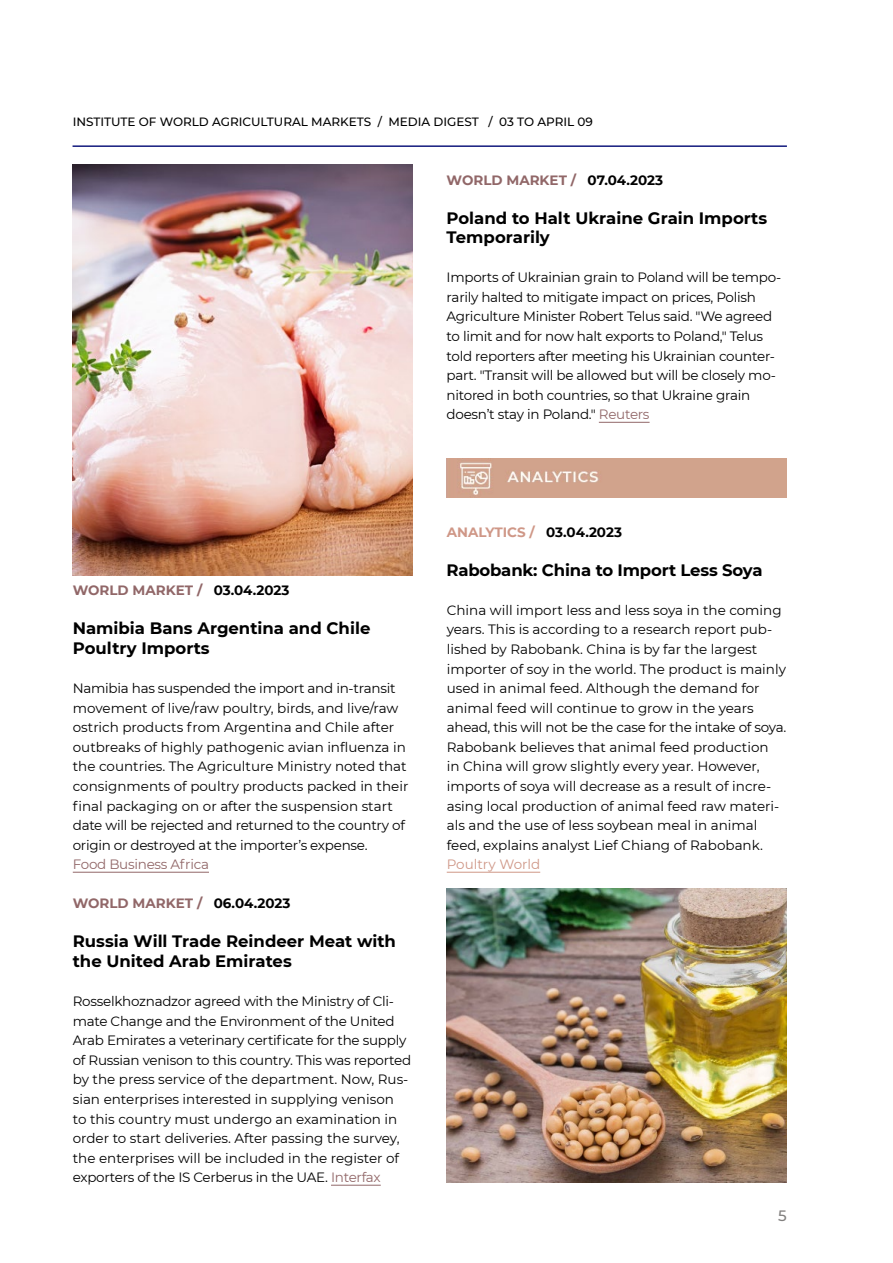
<style>
.page{position:relative;width:893px;height:1263px;background:#fff}
.page>*{position:absolute;margin:0;border:0;box-sizing:border-box;transform-origin:0 0}
.t1{font:700 16.5px/19.5px "Montserrat";color:#000}
.t2{font:500 15px "Montserrat";color:#817f7e}
.t3{font:13.5px/19.5px "Montserrat";letter-spacing:-.01em;color:#000}
.t4{font:700 13.5px "Montserrat";color:#916768}
.t5{font:700 13.5px "Montserrat";color:#cf9787}
.t6{font:13.5px "Montserrat";letter-spacing:-.02em;color:#916768}
.t7{font:13.5px "Montserrat";color:#cf9787}
.t8{font:500 12px "Montserrat";color:#000}
.s1{color:#000}
.s2{color:#916768}
</style>
<div class="page">
<hr style="left:73px;top:145px;width:714px;height:2px;background:#131a7d">
<hr style="left:447px;top:872px;width:93px;height:1px;background:#cf9787">
<img style="left:446px;top:458px;width:340px;height:40px">
<hr style="left:73px;top:872px;width:136px;height:1px;background:#916768">
<hr style="left:331px;top:1185px;width:50px;height:1px;background:#916768">
<hr style="left:599px;top:422px;width:51px;height:1px;background:#916768">
<img style="left:73px;top:165px;width:340px;height:411px">
<img style="left:447px;top:889px;width:340px;height:293px">
<p class="t8" style="left:73px;top:113px;width:522px">INSTITUTE OF WORLD AGRICULTURAL MARKETS / MEDIA DIGEST / 03 TO APRIL 09</p>
<p class="t4" style="left:447px;top:170px;width:218px">WORLD MARKET / <span class="s1">07.04.2023</span></p>
<p class="t1" style="left:447px;top:207px;width:322px">Poland to Halt Ukraine Grain Imports<br>Temporarily</p>
<p class="t3" style="left:447px;top:267px;width:336px">Imports of Ukrainian grain to Poland will be tempo&shy;rarily halted to mitigate impact on prices, Polish Agriculture Minister Robert Telus said. "We agreed to limit and for now halt exports to Poland," Telus told reporters after meeting his Ukrainian counter&shy;part. "Transit will be allowed but will be closely mo&shy;nitored in both countries, so that Ukraine grain doesn’t stay in Poland." <span class="s2">Reuters</span></p>
<p class="t4" style="left:73px;top:581px;width:218px">WORLD MARKET / <span class="s1">03.04.2023</span></p>
<p class="t1" style="left:73px;top:618px;width:299px">Namibia Bans Argentina and Chile<br>Poultry Imports</p>
<p class="t3" style="left:73px;top:678px;width:337px">Namibia has suspended the import and in-transit movement of live/raw poultry, birds, and live/raw ostrich products from Argentina and Chile after outbreaks of highly pathogenic avian influenza in the countries. The Agriculture Ministry noted that consignments of poultry products packed in their final packaging on or after the suspension start date will be rejected and returned to the country of origin or destroyed at the importer’s expense.</p>
<p class="t6" style="left:73px;top:855px;width:138px">Food Business Africa</p>
<p class="t4" style="left:73px;top:894px;width:219px">WORLD MARKET / <span class="s1">06.04.2023</span></p>
<p class="t1" style="left:73px;top:931px;width:325px">Russia Will Trade Reindeer Meat with the United Arab Emirates</p>
<p class="t3" style="left:73px;top:991px;width:340px">Rosselkhoznadzor agreed with the Ministry of Cli&shy;mate Change and the Environment of the United Arab Emirates a veterinary certificate for the supply of Russian venison to this country. This was reported by the press service of the department. Now, Rus&shy;sian enterprises interested in supplying venison<br>to this country must undergo an examination in order to start deliveries. After passing the survey, the enterprises will be included in the register of exporters of the IS Cerberus in the UAE. <span class="s2">Interfax</span></p>
<p class="t5" style="left:447px;top:522px;width:177px">ANALYTICS / <span class="s1">03.04.2023</span></p>
<p class="t1" style="left:446px;top:559px;width:318px">Rabobank: China to Import Less Soya</p>
<p class="t3" style="left:447px;top:600px;width:341px">China will import less and less soya in the coming years. This is according to a research report pub&shy;lished by Rabobank. China is by far the largest importer of soy in the world. The product is mainly used in animal feed. Although the demand for animal feed will continue to grow in the years ahead, this will not be the case for the intake of soya.<br>Rabobank believes that animal feed production<br>in China will grow slightly every year. However, imports of soya will decrease as a result of incre&shy;asing local production of animal feed raw materi&shy;als and the use of less soybean meal in animal feed, explains analyst Lief Chiang of Rabobank.</p>
<p class="t7" style="left:447px;top:855px;width:95px">Poultry World</p>
<p class="t2" style="left:778px;top:1205px;width:10px">5</p>
</div>
